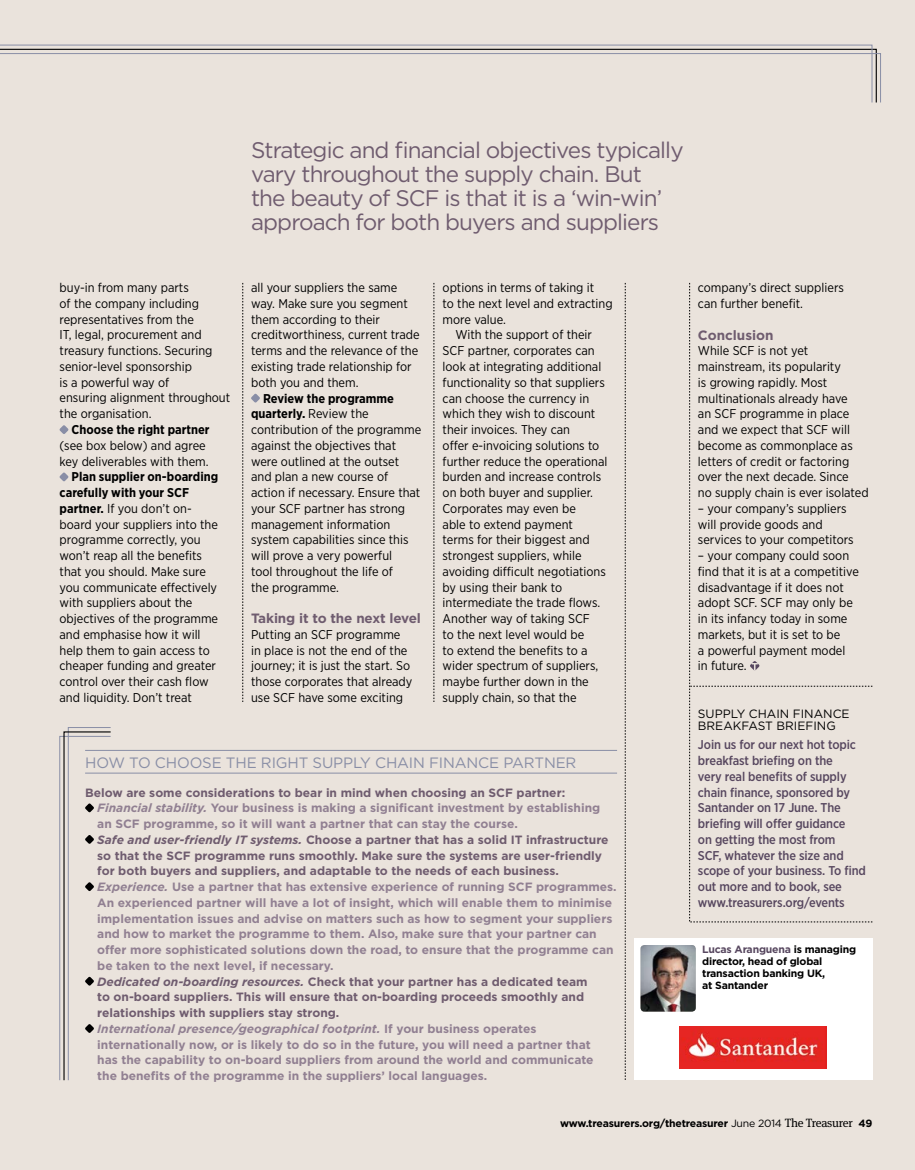
<style>
.page{position:relative;width:915px;height:1170px;background:#fff}
.page>*{position:absolute;margin:0;border:0;box-sizing:border-box;transform-origin:0 0}
.t1{font:22.5px/24px "Gotham";letter-spacing:-.04em;color:#6f5c6f}
.t2{font:15px "Gotham";letter-spacing:-.01em;color:#898ea6}
.t3{font:700 13.5px "Gotham";letter-spacing:-.01em;color:#6f5c6f}
.t4{font:12.75px/15.8px "Gotham Narrow";color:#000}
.t5{font:500 12.75px/15.8px "Gotham Narrow";letter-spacing:-.01em;color:#57475f}
.t6{font:700 12.75px "Gotham Narrow";color:#000}
.t7{font:700 12px/15.8px "Gotham";color:#918092}
.t8{font:12px/12px "Gotham";color:#000}
.t9{font:700 10.5px/12px "Gotham";letter-spacing:-.02em;color:#000}
.s1{font-weight:700}
.s2{color:#6f5c6f}
.s3{font-style:italic}
.s4{font-style:italic;color:#6f5c6f}
.s5{color:#57475f}
.s6{font-weight:400}
.s7{font-family:"Meta Serif";font-weight:400;font-size:12px}
</style>
<div class="page">
<div style="left:0;top:0;width:914px;height:1169px;background:#eae3dc"></div>
<svg style="left:0;top:45px;width:872px;height:58px"></svg>
<svg style="left:242px;top:283px;width:1px;height:419px"></svg>
<svg style="left:624px;top:283px;width:1px;height:797px"></svg>
<svg style="left:433px;top:283px;width:1px;height:419px"></svg>
<svg style="left:251px;top:393px;width:9px;height:10px"></svg>
<svg style="left:59px;top:425px;width:10px;height:9px"></svg>
<svg style="left:59px;top:472px;width:10px;height:10px"></svg>
<svg style="left:689px;top:283px;width:183px;height:639px"></svg>
<div style="left:634px;top:938px;width:238px;height:142px;background:#fff"></div>
<img style="left:640px;top:945px;width:55px;height:66px">
<img style="left:679px;top:1026px;width:147px;height:42px">
<svg style="left:59px;top:727px;width:53px;height:354px"></svg>
<hr style="left:85px;top:750px;width:532px;height:1px;background:#898ea6">
<hr style="left:85px;top:772px;width:532px;height:1px;background:#898ea6">
<h1 class="t1" style="left:251px;top:137px;width:434px">Strategic and financial objectives typically vary throughout the supply chain. But<br>the beauty of SCF is that it is a ‘win-win’ approach for both buyers and suppliers</h1>
<p class="t4" style="left:60px;top:279px;width:172px">buy-in from many parts<br>of the company including representatives from the<br>IT, legal, procurement and treasury functions. Securing senior-level sponsorship<br>is a powerful way of<br>ensuring alignment throughout the organisation.</p>
<p class="t6" style="left:71px;top:421px;width:139px">Choose the right partner</p>
<p class="t4" style="left:60px;top:437px;width:150px">(see box below) and agree key deliverables with them.</p>
<p class="t4" style="left:60px;top:468px;width:160px;text-indent:12px"><span class="s1">Plan supplier on-boarding carefully with your SCF partner.</span> If you don’t on&shy;board your suppliers into the programme correctly, you won’t reap all the benefits that you should. Make sure you communicate effectively with suppliers about the objectives of the programme and emphasise how it will help them to gain access to cheaper funding and greater control over their cash flow and liquidity. Don’t treat</p>
<p class="t4" style="left:251px;top:279px;width:170px">all your suppliers the same way. Make sure you segment them according to their creditworthiness, current trade terms and the relevance of the existing trade relationship for both you and them.</p>
<p class="t4" style="left:251px;top:390px;width:172px;text-indent:12px"><span class="s1">Review the programme quarterly.</span> Review the contribution of the programme against the objectives that were outlined at the outset and plan a new course of action if necessary. Ensure that your SCF partner has strong management information system capabilities since this will prove a very powerful<br>tool throughout the life of<br>the programme.</p>
<p class="t3" style="left:251px;top:609px;width:171px">Taking it to the next level</p>
<p class="t4" style="left:251px;top:626px;width:163px">Putting an SCF programme in place is not the end of the journey; it is just the start. So those corporates that already use SCF have some exciting</p>
<p class="t4" style="left:442px;top:279px;width:153px">options in terms of taking it</p>
<p class="t4" style="left:442px;top:295px;width:171px">to the next level and extracting</p>
<p class="t4" style="left:442px;top:311px;width:65px">more value.</p>
<p class="t4" style="left:455px;top:327px;width:138px">With the support of their</p>
<p class="t4" style="left:442px;top:342px;width:154px">SCF partner, corporates can</p>
<p class="t4" style="left:442px;top:358px;width:160px">look at integrating additional</p>
<p class="t4" style="left:442px;top:374px;width:164px">functionality so that suppliers</p>
<p class="t4" style="left:442px;top:390px;width:148px">can choose the currency in</p>
<p class="t4" style="left:442px;top:405px;width:154px">which they wish to discount</p>
<p class="t4" style="left:442px;top:421px;width:129px">their invoices. They can</p>
<p class="t4" style="left:442px;top:437px;width:158px">offer e-invoicing solutions to</p>
<p class="t4" style="left:442px;top:453px;width:166px">further reduce the operational</p>
<p class="t4" style="left:442px;top:468px;width:160px">burden and increase controls</p>
<p class="t4" style="left:442px;top:484px;width:152px">on both buyer and supplier.</p>
<p class="t4" style="left:442px;top:500px;width:135px">Corporates may even be</p>
<p class="t4" style="left:442px;top:516px;width:132px">able to extend payment</p>
<p class="t4" style="left:442px;top:531px;width:148px">terms for their biggest and</p>
<p class="t4" style="left:442px;top:547px;width:141px">strongest suppliers, while</p>
<p class="t4" style="left:442px;top:563px;width:165px">avoiding difficult negotiations</p>
<p class="t4" style="left:442px;top:579px;width:121px">by using their bank to</p>
<p class="t4" style="left:442px;top:594px;width:159px">intermediate the trade flows.</p>
<p class="t4" style="left:442px;top:610px;width:149px">Another way of taking SCF</p>
<p class="t4" style="left:442px;top:626px;width:143px">to the next level would be</p>
<p class="t4" style="left:442px;top:642px;width:146px">to extend the benefits to a</p>
<p class="t4" style="left:442px;top:657px;width:157px">wider spectrum of suppliers,</p>
<p class="t4" style="left:442px;top:673px;width:148px">maybe further down in the</p>
<p class="t4" style="left:442px;top:689px;width:135px">supply chain, so that the</p>
<p class="t2" style="left:85px;top:752px;width:492px">HOW TO CHOOSE THE RIGHT SUPPLY CHAIN FINANCE PARTNER</p>
<p class="t7" style="left:97px;top:784px;width:520px;text-indent:-12px"><span class="s2">Below are some considerations to bear in mind when choosing an SCF partner:<br></span><span class="s3">Financial stability.</span> Your business is making a significant investment by establishing an SCF programme, so it will want a partner that can stay the course.<br><span class="s4">Safe and user-friendly IT systems.</span> <span class="s2">Choose a partner that has a solid IT infrastructure so that the SCF programme runs smoothly. Make sure the systems are user-friendly for both buyers and suppliers, and adaptable to the needs of each business.<br></span><span class="s3">Experience.</span> Use a partner that has extensive experience of running SCF programmes.<br>An experienced partner will have a lot of insight, which will enable them to minimise implementation issues and advise on matters such as how to segment your suppliers and how to market the programme to them. Also, make sure that your partner can offer more sophisticated solutions down the road, to ensure that the programme can be taken to the next level, if necessary.<br><span class="s4">Dedicated on-boarding resources.</span> <span class="s2">Check that your partner has a dedicated team<br>to on-board suppliers. This will ensure that on-boarding proceeds smoothly and relationships with suppliers stay strong.<br></span><span class="s3">International presence/geographical footprint.</span> If your business operates internationally now, or is likely to do so in the future, you will need a partner that<br>has the capability to on-board suppliers from around the world and communicate<br>the benefits of the programme in the suppliers’ local languages.</p>
<p class="t4" style="left:697px;top:279px;width:147px">company’s direct suppliers can further benefit.</p>
<p class="t3" style="left:697px;top:326px;width:77px">Conclusion</p>
<p class="t4" style="left:697px;top:342px;width:172px">While SCF is not yet mainstream, its popularity<br>is growing rapidly. Most multinationals already have<br>an SCF programme in place and we expect that SCF will become as commonplace as letters of credit or factoring over the next decade. Since<br>no supply chain is ever isolated</p>
<p class="t4" style="left:697px;top:500px;width:157px">– your company’s suppliers will provide goods and services to your competitors</p>
<p class="t4" style="left:697px;top:547px;width:162px">– your company could soon find that it is at a competitive disadvantage if it does not adopt SCF. SCF may only be in its infancy today in some markets, but it is set to be<br>a powerful payment model<br>in future.</p>
<p class="t8" style="left:697px;top:707px;width:153px">SUPPLY CHAIN FINANCE<br>BREAKFAST BRIEFING</p>
<p class="t5" style="left:697px;top:736px;width:169px">Join us for our next hot topic breakfast briefing on the<br>very real benefits of supply chain finance, sponsored by<br>Santander on 17 June. The briefing will offer guidance<br>on getting the most from<br>SCF, whatever the size and scope of your business. To find out more and to book, see www.treasurers.org/events</p>
<p class="t9" style="left:702px;top:943px;width:155px"><span class="s5">Lucas Aranguena</span> is managing director, head of global transaction banking UK,<br>at Santander</p>
<p class="t9" style="left:560px;top:1117px;width:313px">www.treasurers.org/thetreasurer <span class="s6">June 2014</span> <span class="s7">The Treasurer</span> 49</p>
</div>
